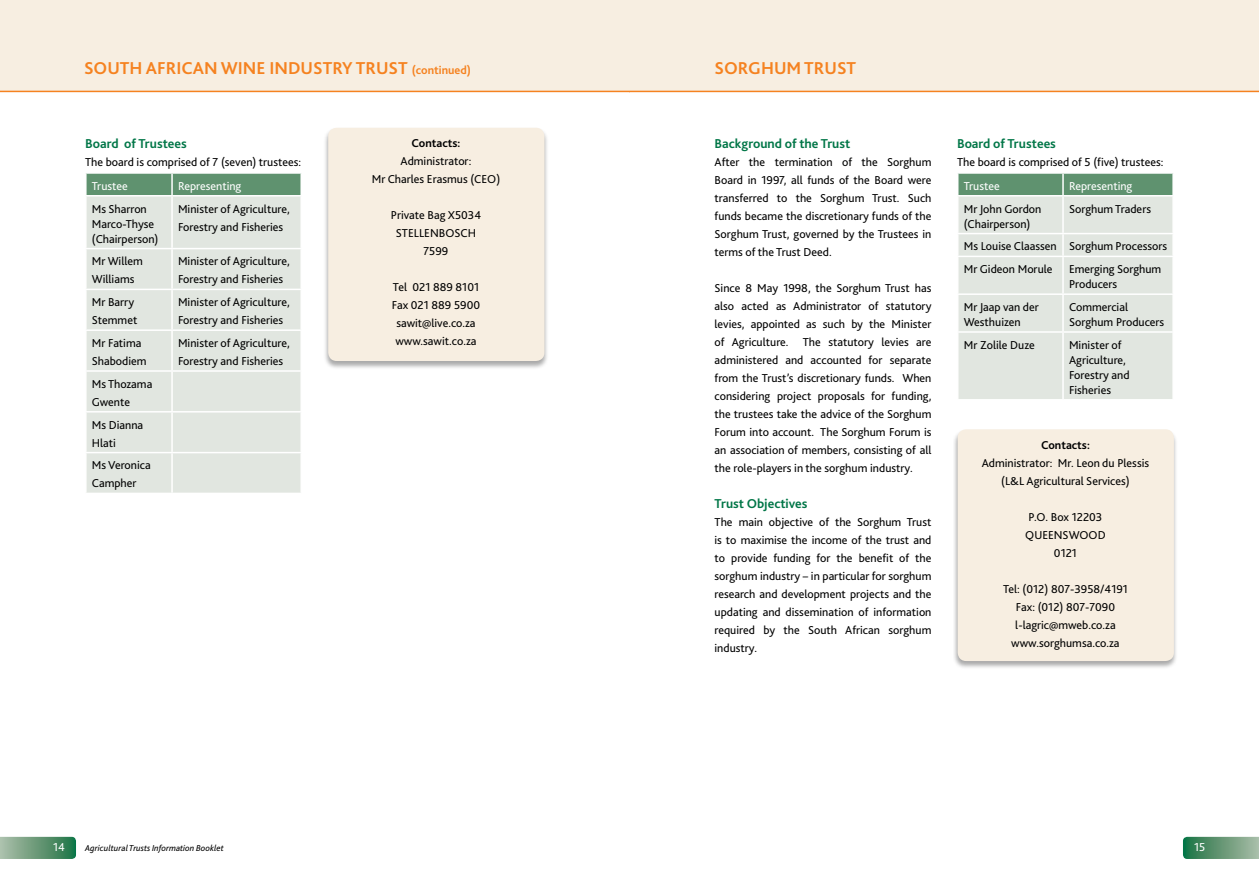
<style>
.page{position:relative;width:1259px;height:893px;background:#fff}
.page>*{position:absolute;margin:0;border:0;box-sizing:border-box;transform-origin:0 0}
.t1{font:700 18px "Bliss 2";color:#f58220}
.t2{font:700 13.5px "Bliss 2";color:#007647}
.t3{font:12px/18px "Bliss 2";color:#000}
.t4{font:12px "Bliss 2";color:#fff}
.t5{font:700 12px "Bliss 2";color:#000}
.t6{font:700 12px "Bliss 2";color:#f58220}
.t7{font:italic 9px "Bliss 2";color:#000}
</style>
<div class="page">
<div style="left:0;top:0;width:629px;height:91px;background:#f7eee1"></div>
<svg style="left:0;top:837px;width:76px;height:22px;background:#669978"></svg>
<hr style="left:0;top:91px;width:629px;height:1px;background:#f58220">
<div style="left:629px;top:0;width:630px;height:91px;background:#f7eee1"></div>
<svg style="left:1183px;top:837px;width:76px;height:22px;background:#629875"></svg>
<hr style="left:629px;top:91px;width:630px;height:1px;background:#f58220">
<div style="left:952px;top:429px;width:232px;height:247px;background:#000;opacity:.34"></div>
<div style="left:957px;top:429px;width:217px;height:232px;background:#f7eee1;border-radius:9px"></div>
<svg style="left:958px;top:173px;width:215px;height:226px;background:#d5ded6"></svg>
<hr style="left:1172px;top:234px;width:2px;height:22px;background:#fff">
<hr style="left:957px;top:256px;width:106px;height:1px;background:#fff">
<hr style="left:1063px;top:256px;width:111px;height:1px;background:#fff">
<hr style="left:1062px;top:257px;width:1px;height:36px;background:#fff">
<hr style="left:1172px;top:257px;width:2px;height:36px;background:#fff">
<hr style="left:957px;top:293px;width:106px;height:2px;background:#fff">
<hr style="left:1063px;top:293px;width:111px;height:2px;background:#fff">
<hr style="left:1062px;top:295px;width:1px;height:36px;background:#fff">
<hr style="left:1172px;top:295px;width:2px;height:36px;background:#fff">
<hr style="left:957px;top:331px;width:106px;height:2px;background:#fff">
<hr style="left:1063px;top:331px;width:111px;height:2px;background:#fff">
<hr style="left:1062px;top:333px;width:1px;height:66px;background:#fff">
<hr style="left:1172px;top:333px;width:2px;height:66px;background:#fff">
<div style="left:323px;top:127px;width:232px;height:249px;background:#000;opacity:.34"></div>
<div style="left:328px;top:128px;width:216px;height:233px;background:#f7eee1;border-radius:9px"></div>
<div style="left:87px;top:174px;width:213px;height:21px;background:#5f926f"></div>
<div style="left:87px;top:197px;width:213px;height:296px;background:#e1e6e0"></div>
<hr style="left:171px;top:174px;width:2px;height:21px;background:#fff">
<hr style="left:171px;top:197px;width:2px;height:51px;background:#fff">
<hr style="left:85px;top:248px;width:87px;height:1px;background:#fff">
<hr style="left:172px;top:248px;width:130px;height:1px;background:#fff">
<hr style="left:171px;top:249px;width:2px;height:40px;background:#fff">
<hr style="left:85px;top:289px;width:87px;height:1px;background:#fff">
<hr style="left:172px;top:289px;width:130px;height:1px;background:#fff">
<hr style="left:171px;top:290px;width:2px;height:39px;background:#fff">
<hr style="left:85px;top:329px;width:87px;height:2px;background:#fff">
<hr style="left:172px;top:329px;width:130px;height:2px;background:#fff">
<hr style="left:171px;top:331px;width:2px;height:39px;background:#fff">
<hr style="left:85px;top:370px;width:87px;height:2px;background:#fff">
<hr style="left:172px;top:370px;width:130px;height:2px;background:#fff">
<hr style="left:171px;top:372px;width:2px;height:39px;background:#fff">
<hr style="left:85px;top:411px;width:87px;height:2px;background:#fff">
<hr style="left:172px;top:411px;width:130px;height:2px;background:#fff">
<hr style="left:171px;top:413px;width:2px;height:39px;background:#fff">
<hr style="left:85px;top:452px;width:87px;height:1px;background:#fff">
<hr style="left:172px;top:452px;width:130px;height:1px;background:#fff">
<hr style="left:171px;top:453px;width:2px;height:40px;background:#fff">
<h1 class="t1" style="left:84px;top:57px;width:13px">sout</h1>
<h1 class="t1" style="left:130px;top:57px;width:28px">h african</h1>
<h1 class="t1" style="left:221px;top:57px;width:27px">wine</h1>
<h1 class="t1" style="left:269px;top:57px;width:12px">industry</h1>
<h1 class="t1" style="left:356px;top:57px;width:12px">trust</h1>
<p class="t6" style="left:412px;top:63px;width:61px">(continued)</p>
<p class="t2" style="left:85px;top:135px;width:103px">Board of Trustees</p>
<p class="t3" style="left:85px;top:153px;width:218px">The board is comprised of 7 (seven) trustees:</p>
<p class="t4" style="left:92px;top:178px;width:38px">Trustee</p>
<p class="t4" style="left:178px;top:178px;width:65px">Representing</p>
<p class="t3" style="left:92px;top:201px;width:68px;line-height:15px">Ms Sharron<br>Marco-Thyse (Chairperson)</p>
<p class="t3" style="left:178px;top:199px;width:113px">Minister of Agriculture,<br>Forestry and Fisheries</p>
<p class="t3" style="left:92px;top:252px;width:53px">Mr Willem<br>Williams</p>
<p class="t3" style="left:178px;top:252px;width:113px">Minister of Agriculture,<br>Forestry and Fisheries</p>
<p class="t3" style="left:92px;top:293px;width:47px">Mr Barry<br>Stemmet</p>
<p class="t3" style="left:178px;top:293px;width:113px">Minister of Agriculture,<br>Forestry and Fisheries</p>
<p class="t3" style="left:92px;top:334px;width:56px">Mr Fatima<br>Shabodiem</p>
<p class="t3" style="left:178px;top:334px;width:113px">Minister of Agriculture,<br>Forestry and Fisheries</p>
<p class="t3" style="left:92px;top:374px;width:62px">Ms Thozama<br>Gwente</p>
<p class="t3" style="left:92px;top:415px;width:53px">Ms Dianna<br>Hlati</p>
<p class="t3" style="left:92px;top:456px;width:60px">Ms Veronica<br>Campher</p>
<p class="t5" style="left:411px;top:135px;width:50px">Contacts:</p>
<p class="t3" style="left:372px;top:152px;width:130px;text-align:center">Administrator:<br>Mr Charles Erasmus (CEO)</p>
<p class="t3" style="left:391px;top:206px;width:92px;text-align:center">Private Bag X5034<br>STELLENBOSCH<br>7599</p>
<p class="t3" style="left:392px;top:278px;width:90px;text-align:center">Tel 021 889 8101<br>Fax 021 889 5900 sawit@live.co.za www.sawit.co.za</p>
<h1 class="t1" style="left:714px;top:57px;width:12px">sor</h1>
<h1 class="t1" style="left:748px;top:57px;width:68px">ghum trust</h1>
<p class="t2" style="left:714px;top:135px;width:137px">Background of the Trust</p>
<p class="t3" style="left:714px;top:153px;width:218px;text-align:justify">After the termination of the Sorghum Board in 1997, all funds of the Board were transferred to the Sorghum Trust. Such funds became the discretionary funds of the Sorghum Trust, governed by the Trustees in terms of the Trust Deed.</p>
<p class="t3" style="left:714px;top:279px;width:218px;text-align:justify">Since 8 May 1998, the Sorghum Trust has also acted as Administrator of statutory levies, appointed as such by the Minister of Agriculture. The statutory levies are administered and accounted for separate from the Trust’s discretionary funds. When considering project proposals for funding, the trustees take the advice of the Sorghum Forum into account. The Sorghum Forum is an association of members, consisting of all the role-players in the sorghum industry.</p>
<p class="t2" style="left:714px;top:495px;width:95px">Trust Objectives</p>
<p class="t3" style="left:714px;top:513px;width:218px;text-align:justify">The main objective of the Sorghum Trust is to maximise the income of the trust and to provide funding for the benefit of the sorghum industry – in particular for sorghum research and development projects and the updating and dissemination of information required by the South African sorghum industry.</p>
<p class="t2" style="left:957px;top:135px;width:100px">Board of Trustees</p>
<p class="t3" style="left:957px;top:153px;width:208px">The board is comprised of 5 (five) trustees:</p>
<p class="t4" style="left:963px;top:178px;width:38px">Trustee</p>
<p class="t4" style="left:1069px;top:178px;width:65px">Representing</p>
<p class="t3" style="left:963px;top:201px;width:79px;line-height:15px">Mr John Gordon (Chairperson)</p>
<p class="t3" style="left:1069px;top:199px;width:83px">Sorghum Traders</p>
<p class="t3" style="left:963px;top:235px;width:205px;line-height:22.8px">Ms Louise Claassen Sorghum Processors<br>Mr Gideon Morule</p>
<p class="t3" style="left:1069px;top:261px;width:94px;line-height:15px">Emerging Sorghum<br>Producers</p>
<p class="t3" style="left:963px;top:299px;width:77px;line-height:15px">Mr Jaap van der<br>Westhuizen</p>
<p class="t3" style="left:1069px;top:299px;width:97px;line-height:15px">Commercial<br>Sorghum Producers</p>
<p class="t3" style="left:963px;top:335px;width:72px">Mr Zolile Duze</p>
<p class="t3" style="left:1069px;top:337px;width:62px;line-height:15px">Minister of<br>Agriculture,<br>Forestry and<br>Fisheries</p>
<p class="t5" style="left:1041px;top:437px;width:50px">Contacts:</p>
<p class="t3" style="left:981px;top:453px;width:169px;text-align:center">Administrator: Mr. Leon du Plessis (L&amp;L Agricultural Services)</p>
<p class="t3" style="left:1025px;top:507px;width:82px;text-align:center">P.O. Box 12203<br>QUEENSWOOD<br>0121</p>
<p class="t3" style="left:1003px;top:579px;width:126px;text-align:center">Tel: (012) 807-3958/4191<br>Fax: (012) 807-7090 l-lagric@mweb.co.za www.sorghumsa.co.za</p>
<p class="t4" style="left:53px;top:840px;width:13px">14</p>
<p class="t7" style="left:85px;top:843px;width:140px">Agricultural Trusts Information Booklet</p>
<p class="t4" style="left:1194px;top:840px;width:13px">15</p>
</div>
